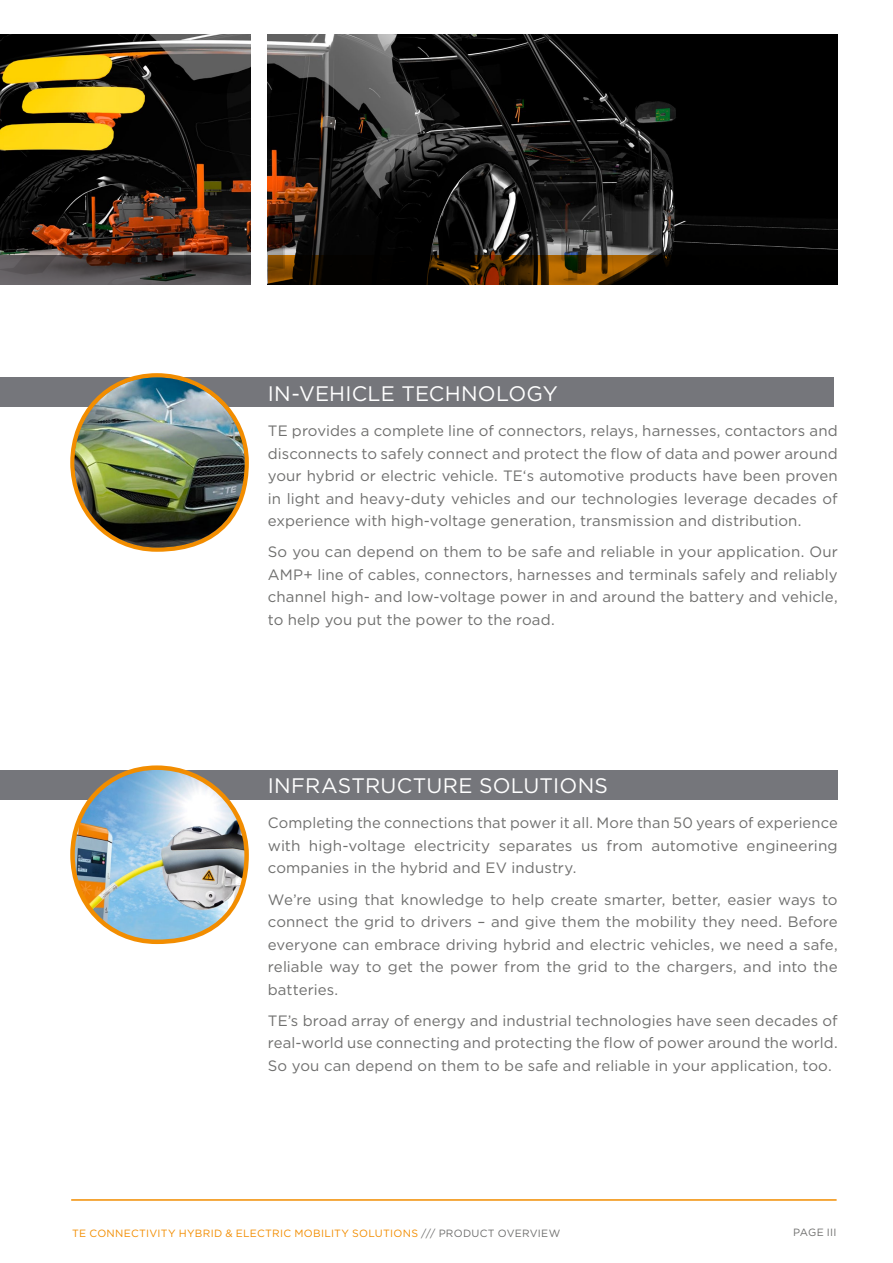
<style>
.page{position:relative;width:893px;height:1263px;background:#fff}
.page>*{position:absolute;margin:0;border:0;box-sizing:border-box;transform-origin:0 0}
.t1{font:21px "Gotham";letter-spacing:.01em;color:#fff}
.t2{font:15px/22.5px "Gotham";letter-spacing:.005em;color:#6f6f6e;text-align:justify}
.t3{font:10.5px "Gotham";letter-spacing:.03em;color:#f28d00}
.t4{font:10.5px "Gotham";letter-spacing:.03em;color:#6f6f6e}
.s1{color:#6f6f6e}
</style>
<div class="page">
<hr style="left:71px;top:1199px;width:766px;height:2px;background:#f28d00">
<img style="left:0;top:34px;width:251px;height:221px">
<div style="left:0;top:377px;width:833px;height:30px;background:#75767b"></div>
<div style="left:70px;top:373px;width:179px;height:179px;border:4px solid #f28d00;border-radius:50%"></div>
<div style="left:75px;top:377px;width:170px;height:170px;background:#000;opacity:.35"></div>
<img style="left:75px;top:377px;width:170px;height:170px;border-radius:84px">
<div style="left:0;top:770px;width:838px;height:29px;background:#75767b"></div>
<img style="left:73px;top:768px;width:174px;height:174px;border-radius:86px">
<div style="left:70px;top:765px;width:179px;height:179px;border:4px solid #f28d00;border-radius:50%"></div>
<img style="left:268px;top:34px;width:570px;height:221px">
<svg style="left:0;top:255px;width:251px;height:30px;background:#494444"></svg>
<svg style="left:268px;top:255px;width:570px;height:30px;background:#271600"></svg>
<h1 class="t1" style="left:268px;top:380px;width:291px">IN-VEHICLE TECHNOLOGY</h1>
<p class="t2" style="left:268px;top:419px;width:571px">TE provides a complete line of connectors, relays, harnesses, contactors and disconnects to safely connect and protect the flow of data and power around your hybrid or electric vehicle. TE‘s automotive products have been proven in light and heavy-duty vehicles and our technologies leverage decades of experience with high-voltage generation, transmission and distribution.</p>
<p class="t2" style="left:268px;top:540px;width:571px">So you can depend on them to be safe and reliable in your application. Our AMP+ line of cables, connectors, harnesses and terminals safely and reliably channel high- and low-voltage power in and around the battery and vehicle, to help you put the power to the road.</p>
<h1 class="t1" style="left:268px;top:772px;width:342px">INFRASTRUCTURE SOLUTIONS</h1>
<p class="t2" style="left:268px;top:812px;width:571px">Completing the connections that power it all. More than 50 years of experience with high-voltage electricity separates us from automotive engineering companies in the hybrid and EV industry.</p>
<p class="t2" style="left:268px;top:888px;width:571px">We’re using that knowledge to help create smarter, better, easier ways to connect the grid to drivers – and give them the mobility they need. Before everyone can embrace driving hybrid and electric vehicles, we need a safe, reliable way to get the power from the grid to the chargers, and into the batteries.</p>
<p class="t2" style="left:268px;top:1009px;width:571px">TE’s broad array of energy and industrial technologies have seen decades of real-world use connecting and protecting the flow of power around the world.<br>So you can depend on them to be safe and reliable in your application, too.</p>
<p class="t3" style="left:72px;top:1226px;width:490px">TE CONNECTIVITY HYBRID &amp; ELECTRIC MOBILITY SOLUTIONS <span class="s1">/// PRODUCT OVERVIEW</span></p>
<p class="t4" style="left:793px;top:1225px;width:45px">PAGE III</p>
</div>
